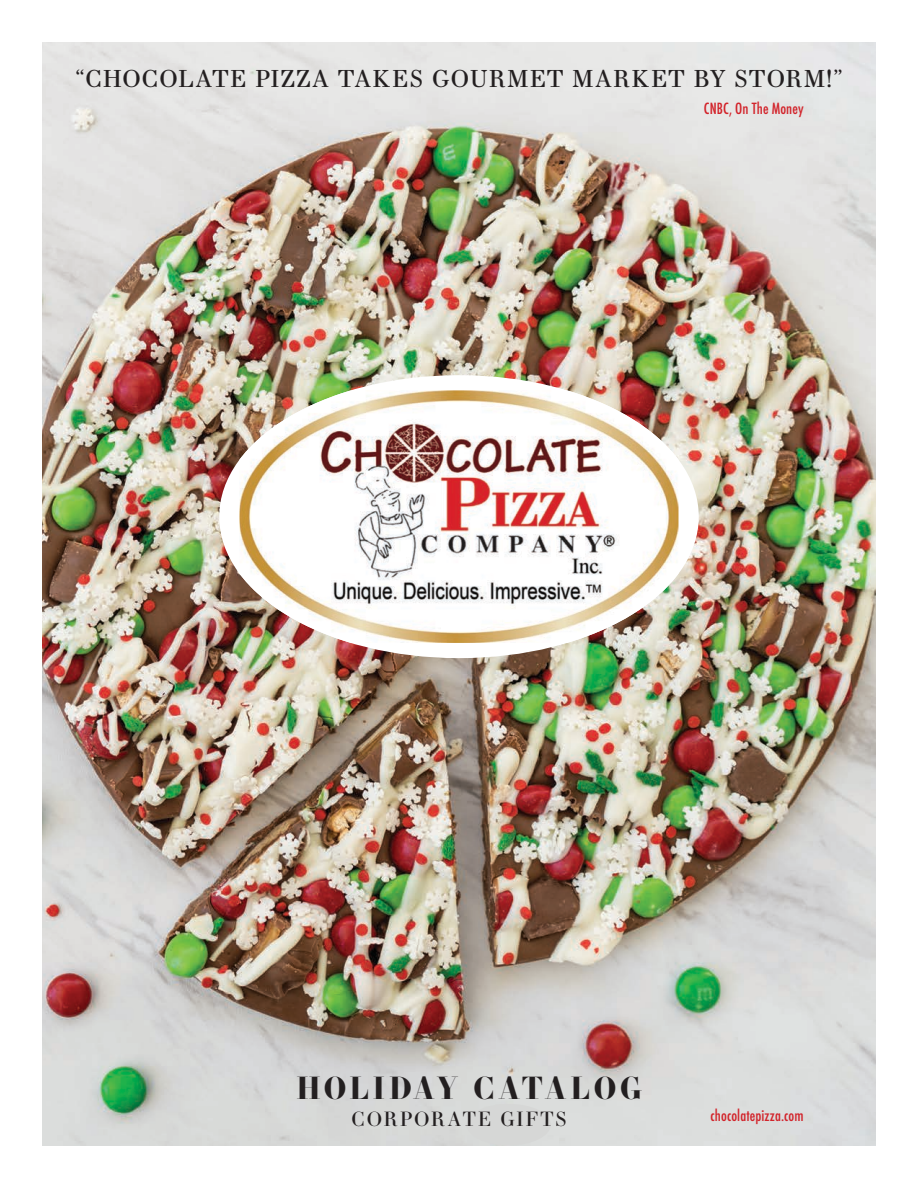
<style>
.page{position:relative;width:918px;height:1188px;background:#fff}
.page>*{position:absolute;margin:0;border:0;box-sizing:border-box;transform-origin:0 0}
.Big_Title{font:700 30.3px "Essonnes Headline";letter-spacing:.085em;color:#231f20}
.Big_Title-2{font:23.7px "Essonnes Text";letter-spacing:.055em;color:#231f20}
.Big_Title-3{font:19.5px "Essonnes Display";letter-spacing:.1em;color:#231f20}
.Black_Body_Text{font:500 condensed 15px "Futura";letter-spacing:.005em;color:#d2232a}
</style>
<div class="page">
<img style="left:43px;top:43px;width:832px;height:1102px">
<div style="left:219px;top:375px;width:480px;height:283px;background:#fff;border-radius:50%"></div>
<img style="left:239px;top:390px;width:440px;height:253px">
<div style="left:467px;top:1104px;width:84px;height:41px;background:#d6d7d6;border-radius:50%"></div>
<p class="Big_Title-2" style="left:76px;top:61px;width:768px">“CHOCOLATE PIZZA TAKES GOURMET MARKET BY STORM!”</p>
<p class="Black_Body_Text" style="left:704px;top:99px;width:101px">CNBC, On The Money</p>
<p class="Big_Title" style="left:296px;top:1066px;width:348px">HOLIDAY CATALOG</p>
<p class="Big_Title-3" style="left:352px;top:1105px;width:216px">CORPORATE GIFTS</p>
<p class="Black_Body_Text" style="left:711px;top:1105px;width:94px">chocolatepizza.com</p>
</div>
